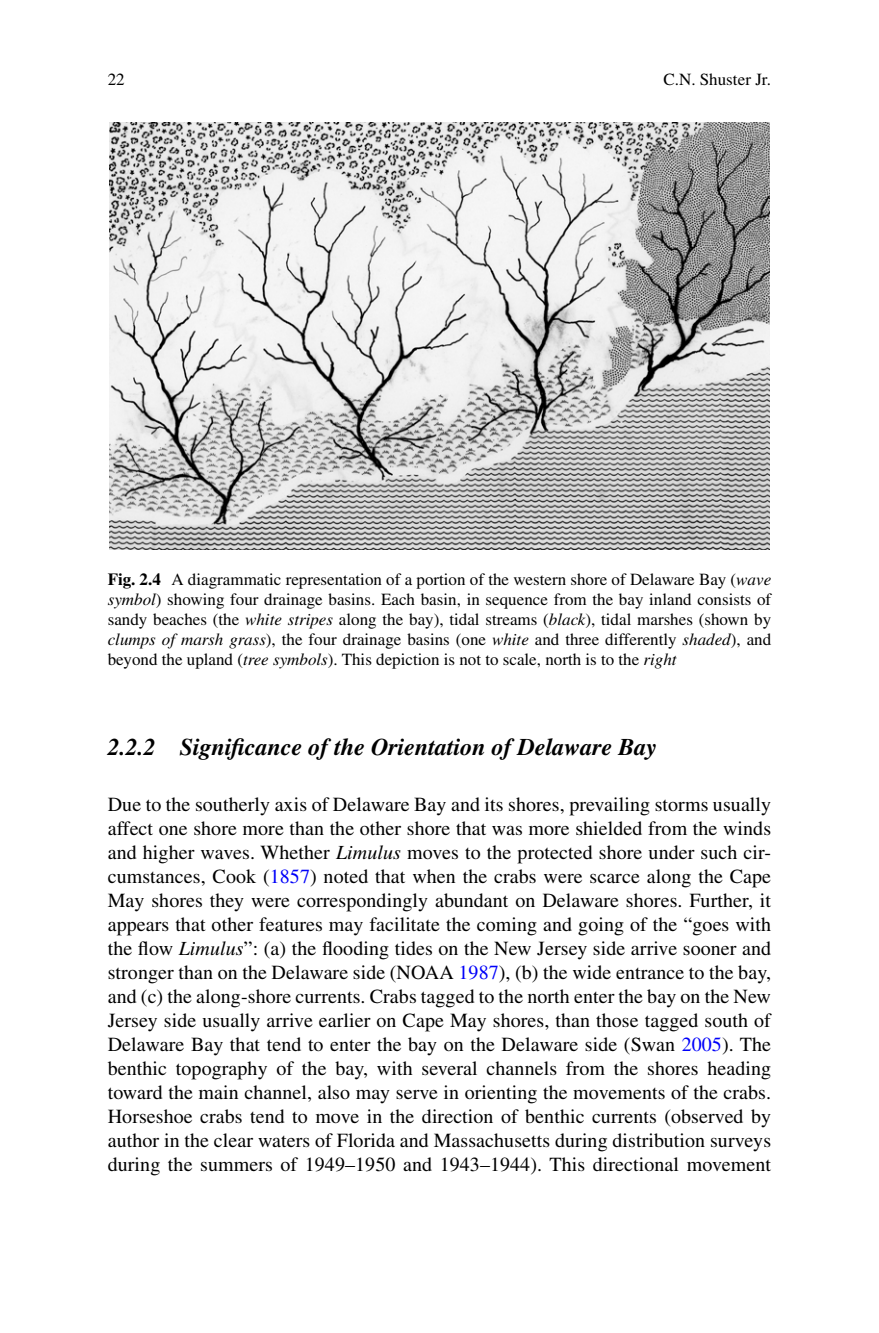
<style>
.page{position:relative;width:879px;height:1333px;background:#fff}
.page>*{position:absolute;margin:0;border:0;box-sizing:border-box;transform-origin:0 0}
.t1{font:italic 700 24px "Qbnbpd Tqnsfy Times";color:#000}
.t2{font:20px/24px "Qxscrp Nxsfll Times";letter-spacing:.005em;color:#000;text-align:justify}
.t3{font:17px/20px "Qxscrp Nxsfll Times";color:#000;text-align:justify}
.s1{font-family:"Mrvfvg Ywqrdq Times";font-weight:700}
.s2{font-family:"Tbhwpy Ykpgsw Times";font-style:italic}
.s3{color:#0000fa}
</style>
<div class="page">
<img style="left:109px;top:122px;width:660px;height:428px">
<p class="t3" style="left:108px;top:71px;width:18px">22</p>
<p class="t3" style="left:663px;top:71px;width:109px">C.N. Shuster Jr.</p>
<p class="t3" style="left:108px;top:571px;width:665px"><span class="s1">Fig. 2.4</span> A diagrammatic representation of a portion of the western shore of Delaware Bay ( <span class="s2">wave symbol</span> ) showing four drainage basins. Each basin, in sequence from the bay inland consists of sandy beaches (the <span class="s2">white stripes</span> along the bay), tidal streams ( <span class="s2">black</span> ), tidal marshes (shown by <span class="s2">clumps of marsh grass</span> ), the four drainage basins (one <span class="s2">white</span> and three differently <span class="s2">shaded</span> ), and beyond the upland ( <span class="s2">tree symbols</span> ). This depiction is not to scale, north is to the <span class="s2">right</span></p>
<p class="t1" style="left:108px;top:738px;width:551px">2.2.2 Significance of the Orientation of Delaware Bay</p>
<p class="t2" style="left:108px;top:794px;width:665px">Due to the southerly axis of Delaware Bay and its shores, prevailing storms usually affect one shore more than the other shore that was more shielded from the winds and higher waves. Whether <span class="s2">Limulus</span> moves to the protected shore under such cir&shy;cumstances, Cook ( <span class="s3">1857</span> ) noted that when the crabs were scarce along the Cape May shores they were correspondingly abundant on Delaware shores. Further, it appears that other features may facilitate the coming and going of the “goes with the flow <span class="s2">Limulus</span> ”: (a) the flooding tides on the New Jersey side arrive sooner and stronger than on the Delaware side (NOAA <span class="s3">1987</span> ), (b) the wide entrance to the bay, and (c) the along-shore currents. Crabs tagged to the north enter the bay on the New Jersey side usually arrive earlier on Cape May shores, than those tagged south of Delaware Bay that tend to enter the bay on the Delaware side (Swan <span class="s3">2005</span> ). The benthic topography of the bay, with several channels from the shores heading toward the main channel, also may serve in orienting the movements of the crabs.<br>Horseshoe crabs tend to move in the direction of benthic currents (observed by author in the clear waters of Florida and Massachusetts during distribution surveys during the summers of 1949–1950 and 1943–1944). This directional movement</p>
</div>
